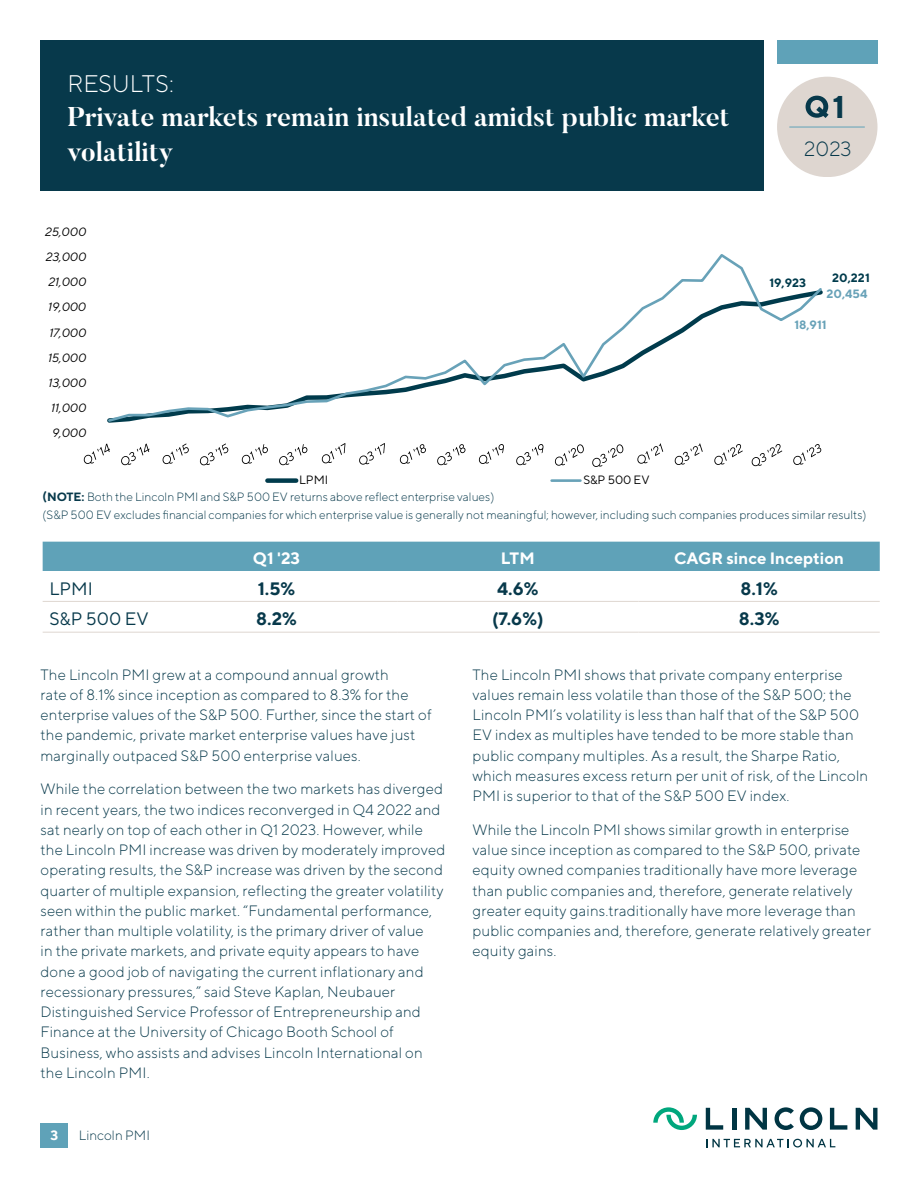
<style>
.page{position:relative;width:918px;height:1188px;background:#fff}
.page>*{position:absolute;margin:0;border:0;box-sizing:border-box;transform-origin:0 0}
.t1{font:700 31.5px "TT Norms";color:#07394b}
.t2{font:700 27px/34.5px "Butler";color:#fff}
.t3{font:300 24px "TT Norms";color:#fff}
.t4{font:300 20.55px "TT Norms";color:#07394b}
.LI_Table_Text{font:700 18px "TT Norms";color:#07394b}
.LI_Table_Text-2{font:18px "TT Norms";color:#07394b}
.LI_Table_Coulmn_Tex{font:700 16.5px "TT Norms";color:#fff}
.Body_TT_Norms_Light{font:300 15px/20.2px "TT Norms";letter-spacing:.01em;color:#07394b}
.t5{font:300 13.5px "TT Norms";color:#07394b}
.t6{font:700 13.5px "TT Norms";color:#fff}
.LI_Body_Text{font:300 12px "TT Norms";color:#07394b}
.t7{font:italic 12px "TT Norms";letter-spacing:-.01em;color:#000}
.t8{font:700 12px "TT Norms";color:#003b4c}
.t9{font:700 12px "TT Norms";color:#68a2b8}
.t10{font:12px "TT Norms";letter-spacing:-.005em;color:#000}
.s1{font-weight:700}
</style>
<div class="page">
<div style="left:777px;top:40px;width:101px;height:24px;background:#5fa2b8"></div>
<div style="left:777px;top:77px;width:101px;height:100px;background:#ded6d0;border-radius:50%"></div>
<hr style="left:790px;top:127px;width:75px;height:1px;background:#5fa2b8">
<svg style="left:806px;top:96px;width:23px;height:22px"></svg>
<hr style="left:732px;top:1108px;width:4px;height:22px;background:#003543">
<svg style="left:745px;top:1108px;width:22px;height:22px"></svg>
<svg style="left:706px;top:1108px;width:17px;height:22px"></svg>
<svg style="left:856px;top:1108px;width:21px;height:22px"></svg>
<svg style="left:830px;top:1108px;width:17px;height:22px"></svg>
<svg style="left:775px;top:1107px;width:19px;height:23px"></svg>
<svg style="left:800px;top:1107px;width:22px;height:23px"></svg>
<svg style="left:653px;top:1107px;width:44px;height:23px"></svg>
<svg style="left:706px;top:1139px;width:129px;height:9px"></svg>
<div style="left:40px;top:1123px;width:28px;height:25px;background:#5fa2b8"></div>
<div style="left:40px;top:40px;width:724px;height:151px;background:#07394b"></div>
<div style="left:43px;top:542px;width:837px;height:29px;background:#5fa2b8"></div>
<hr style="left:43px;top:601px;width:113px;height:1px;background:#ded6d0">
<hr style="left:43px;top:632px;width:113px;height:1px;background:#ded6d0">
<hr style="left:156px;top:601px;width:241px;height:1px;background:#ded6d0">
<hr style="left:397px;top:601px;width:241px;height:1px;background:#ded6d0">
<hr style="left:638px;top:601px;width:242px;height:1px;background:#ded6d0">
<hr style="left:156px;top:632px;width:241px;height:1px;background:#ded6d0">
<hr style="left:397px;top:632px;width:241px;height:1px;background:#ded6d0">
<hr style="left:638px;top:632px;width:242px;height:1px;background:#ded6d0">
<svg style="left:107px;top:254px;width:716px;height:169px"></svg>
<svg style="left:84px;top:443px;width:26px;height:21px"></svg>
<svg style="left:121px;top:443px;width:29px;height:22px"></svg>
<svg style="left:163px;top:443px;width:26px;height:21px"></svg>
<svg style="left:200px;top:443px;width:28px;height:22px"></svg>
<svg style="left:242px;top:444px;width:26px;height:20px"></svg>
<svg style="left:279px;top:444px;width:28px;height:21px"></svg>
<svg style="left:322px;top:443px;width:23px;height:20px"></svg>
<svg style="left:359px;top:443px;width:26px;height:22px"></svg>
<svg style="left:400px;top:444px;width:26px;height:20px"></svg>
<svg style="left:437px;top:444px;width:29px;height:21px"></svg>
<svg style="left:479px;top:444px;width:25px;height:20px"></svg>
<svg style="left:516px;top:444px;width:28px;height:21px"></svg>
<svg style="left:555px;top:444px;width:29px;height:22px"></svg>
<svg style="left:592px;top:444px;width:31px;height:23px"></svg>
<svg style="left:637px;top:443px;width:26px;height:21px"></svg>
<svg style="left:675px;top:443px;width:28px;height:22px"></svg>
<svg style="left:714px;top:444px;width:29px;height:21px"></svg>
<svg style="left:752px;top:444px;width:30px;height:22px"></svg>
<svg style="left:793px;top:444px;width:28px;height:21px"></svg>
<div style="left:267px;top:478px;width:29px;height:5px;background:#003b4c"></div>
<hr style="left:552px;top:479px;width:28px;height:3px;background:#68a2b8">
<p class="t3" style="left:68px;top:68px;width:108px">RESULTS:</p>
<p class="t2" style="left:68px;top:100px;width:664px">Private markets remain insulated amidst public market volatility</p>
<p class="t7" style="left:45px;top:225px;width:42px">25,000</p>
<p class="t7" style="left:46px;top:250px;width:42px">23,000</p>
<p class="t7" style="left:48px;top:275px;width:39px">21,000</p>
<p class="t7" style="left:48px;top:300px;width:40px">19,000</p>
<p class="t7" style="left:49px;top:325px;width:39px">17,000</p>
<p class="t7" style="left:48px;top:350px;width:40px">15,000</p>
<p class="t7" style="left:48px;top:375px;width:39px">13,000</p>
<p class="t7" style="left:51px;top:400px;width:37px">11,000</p>
<p class="t7" style="left:52px;top:425px;width:36px">9,000</p>
<p class="t10" style="left:299px;top:473px;width:30px">LPMI</p>
<p class="t10" style="left:583px;top:473px;width:68px">S&amp;P 500 EV</p>
<h1 class="t1" style="left:832px;top:87px;width:14px">1</h1>
<h3 class="t4" style="left:804px;top:136px;width:49px">2023</h3>
<p class="t8" style="left:769px;top:275px;width:38px">19,923</p>
<p class="t8" style="left:832px;top:270px;width:39px">20,221</p>
<p class="t9" style="left:794px;top:318px;width:34px">18,911</p>
<p class="t9" style="left:826px;top:286px;width:43px">20,454</p>
<p class="LI_Body_Text" style="left:43px;top:489px;width:453px"><span class="s1">(NOTE:</span> Both the Lincoln PMI and S&amp;P 500 EV returns above reflect enterprise values)</p>
<p class="LI_Body_Text" style="left:43px;top:507px;width:825px">(S&amp;P 500 EV excludes financial companies for which enterprise value is generally not meaningful; however, including such companies produces similar results)</p>
<p class="LI_Table_Coulmn_Tex" style="left:253px;top:548px;width:49px">Q1 '23</p>
<p class="LI_Table_Coulmn_Tex" style="left:501px;top:548px;width:35px">LTM</p>
<p class="LI_Table_Coulmn_Tex" style="left:674px;top:548px;width:171px">CAGR since Inception</p>
<p class="LI_Table_Text-2" style="left:49px;top:577px;width:45px">LPMI</p>
<p class="LI_Table_Text" style="left:258px;top:577px;width:39px">1.5%</p>
<p class="LI_Table_Text" style="left:497px;top:577px;width:43px">4.6%</p>
<p class="LI_Table_Text" style="left:740px;top:577px;width:39px">8.1%</p>
<p class="LI_Table_Text-2" style="left:49px;top:608px;width:101px">S&amp;P 500 EV</p>
<p class="LI_Table_Text" style="left:256px;top:608px;width:42px">8.2%</p>
<p class="LI_Table_Text" style="left:492px;top:608px;width:53px">(7.6%)</p>
<p class="LI_Table_Text" style="left:739px;top:608px;width:42px">8.3%</p>
<p class="Body_TT_Norms_Light" style="left:40px;top:664px;width:393px">The Lincoln PMI grew at a compound annual growth<br>rate of 8.1% since inception as compared to 8.3% for the enterprise values of the S&amp;P 500. Further, since the start of the pandemic, private market enterprise values have just marginally outpaced S&amp;P 500 enterprise values.</p>
<p class="Body_TT_Norms_Light" style="left:40px;top:779px;width:407px">While the correlation between the two markets has diverged in recent years, the two indices reconverged in Q4 2022 and sat nearly on top of each other in Q1 2023. However, while the Lincoln PMI increase was driven by moderately improved operating results, the S&amp;P increase was driven by the second quarter of multiple expansion, reflecting the greater volatility seen within the public market. “Fundamental performance, rather than multiple volatility, is the primary driver of value<br>in the private markets, and private equity appears to have done a good job of navigating the current inflationary and recessionary pressures,” said Steve Kaplan, Neubauer Distinguished Service Professor of Entrepreneurship and Finance at the University of Chicago Booth School of Business, who assists and advises Lincoln International on the Lincoln PMI.</p>
<p class="t6" style="left:50px;top:1127px;width:9px">3</p>
<p class="t5" style="left:79px;top:1127px;width:73px">Lincoln PMI</p>
<p class="Body_TT_Norms_Light" style="left:472px;top:664px;width:397px">The Lincoln PMI shows that private company enterprise values remain less volatile than those of the S&amp;P 500; the Lincoln PMI’s volatility is less than half that of the S&amp;P 500<br>EV index as multiples have tended to be more stable than public company multiples. As a result, the Sharpe Ratio, which measures excess return per unit of risk, of the Lincoln PMI is superior to that of the S&amp;P 500 EV index.</p>
<p class="Body_TT_Norms_Light" style="left:472px;top:819px;width:400px">While the Lincoln PMI shows similar growth in enterprise value since inception as compared to the S&amp;P 500, private equity owned companies traditionally have more leverage than public companies and, therefore, generate relatively greater equity gains.traditionally have more leverage than public companies and, therefore, generate relatively greater equity gains.</p>
</div>
